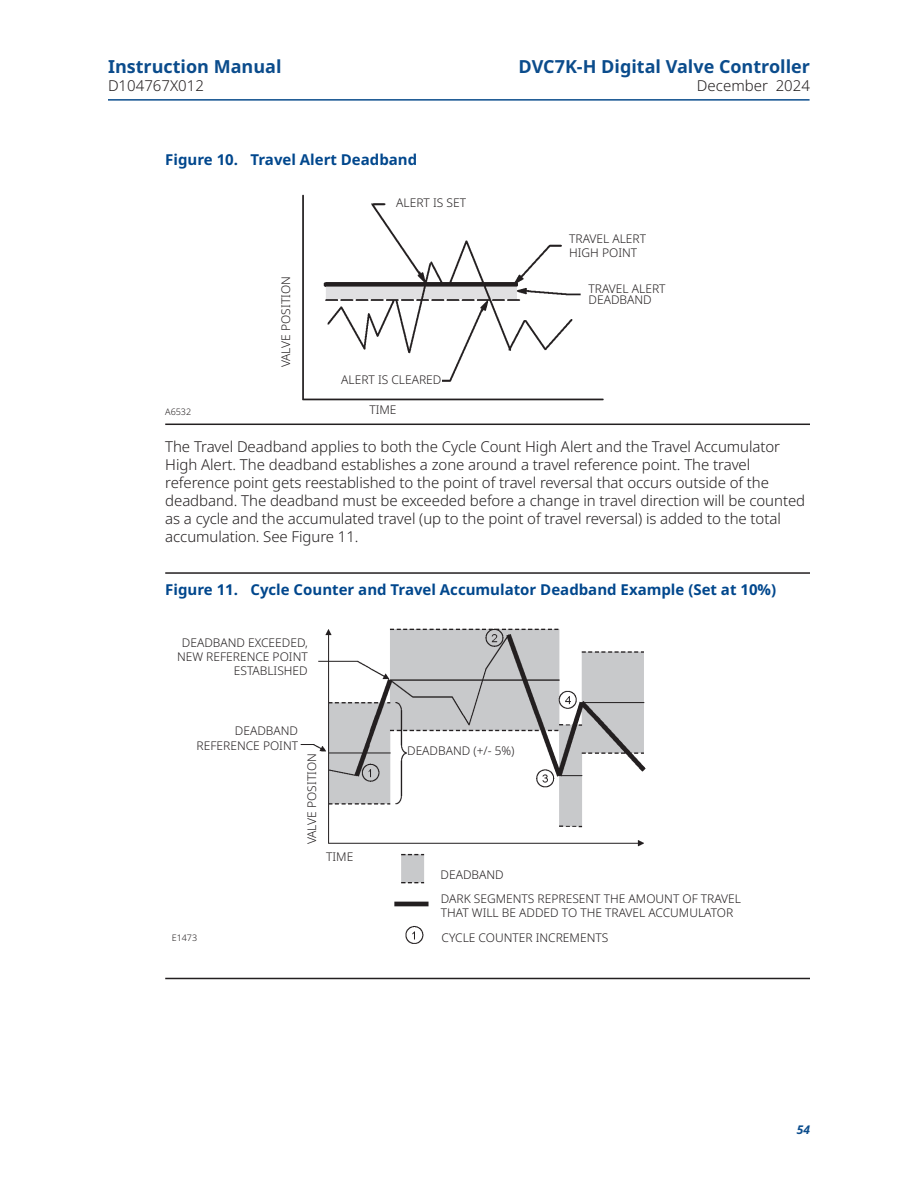
<style>
.page{position:relative;width:918px;height:1188px;background:#fff}
.page>*{position:absolute;margin:0;border:0;box-sizing:border-box;transform-origin:0 0}
.t1{font:700 18px "Noto Sans";color:#0b4c8c}
._01_Body_Text{font:300 15px/18px "Noto Sans";letter-spacing:-.005em;color:#231f20}
.t2{font:700 15px "Noto Sans";color:#01478d}
._03_Figure_call_outs_8pt{font:300 12px/14.4px "Noto Sans";color:#231f20}
.t3{font:italic 700 12px "Noto Sans";color:#0b4c8c}
.Art_Number{font:300 9px "Noto Sans";color:#231f20}
</style>
<div class="page">
<hr style="left:108px;top:99px;width:702px;height:2px;background:#0b4c8c">
<hr style="left:165px;top:424px;width:645px;height:1px;background:#231f20">
<hr style="left:165px;top:572px;width:645px;height:2px;background:#231f20">
<hr style="left:165px;top:978px;width:645px;height:1px;background:#231f20">
<img style="left:302px;top:194px;width:302px;height:207px">
<div style="left:396px;top:194px;width:70px;height:13px;background:#fff"></div>
<div style="left:569px;top:230px;width:84px;height:37px;background:#fff"></div>
<div style="left:589px;top:280px;width:84px;height:27px;background:#fff"></div>
<div style="left:341px;top:371px;width:100px;height:13px;background:#fff"></div>
<img style="left:300px;top:628px;width:346px;height:316px">
<div style="left:165px;top:634px;width:143px;height:46px;background:#fff"></div>
<div style="left:303px;top:753px;width:13px;height:91px;background:#fff"></div>
<div style="left:326px;top:848px;width:43px;height:18px;background:#fff"></div>
<div style="left:407px;top:742px;width:110px;height:19px;background:#fff"></div>
<div style="left:441px;top:866px;width:107px;height:19px;background:#fff"></div>
<div style="left:442px;top:930px;width:273px;height:19px;background:#fff"></div>
<div style="left:441px;top:890px;width:305px;height:32px;background:#fff"></div>
<p class="t1" style="left:108px;top:57px;width:175px">Instruction Manual</p>
<p class="_01_Body_Text" style="left:108px;top:77px;width:97px">D104767X012</p>
<p class="t2" style="left:165px;top:151px;width:254px">Figure 10. Travel Alert Deadband</p>
<p class="Art_Number" style="left:165px;top:407px;width:28px">A6532</p>
<p class="_03_Figure_call_outs_8pt" style="left:279px;top:367px;width:93px;rotate:-90deg">VALVE POSITION</p>
<p class="_03_Figure_call_outs_8pt" style="left:396px;top:196px;width:71px">ALERT IS SET</p>
<p class="_03_Figure_call_outs_8pt" style="left:341px;top:372px;width:102px">ALERT IS CLEARED</p>
<p class="_03_Figure_call_outs_8pt" style="left:369px;top:403px;width:29px">TIME</p>
<p class="t1" style="left:519px;top:57px;width:293px">DVC7K-H Digital Valve Controller</p>
<p class="_01_Body_Text" style="left:697px;top:77px;width:115px">December 2024</p>
<p class="_03_Figure_call_outs_8pt" style="left:569px;top:232px;width:78px">TRAVEL ALERT<br>HIGH POINT</p>
<p class="_03_Figure_call_outs_8pt" style="left:589px;top:281px;width:78px">TRAVEL ALERT</p>
<p class="_03_Figure_call_outs_8pt" style="left:589px;top:293px;width:65px">DEADBAND</p>
<p class="_01_Body_Text" style="left:165px;top:437px;width:642px">The Travel Deadband applies to both the Cycle Count High Alert and the Travel Accumulator High Alert. The deadband establishes a zone around a travel reference point. The travel reference point gets reestablished to the point of travel reversal that occurs outside of the deadband. The deadband must be exceeded before a change in travel direction will be counted as a cycle and the accumulated travel (up to the point of travel reversal) is added to the total accumulation. See Figure 11.</p>
<p class="t2" style="left:165px;top:581px;width:612px">Figure 11. Cycle Counter and Travel Accumulator Deadband Example (Set at 10%)</p>
<p class="_03_Figure_call_outs_8pt" style="left:177px;top:635px;width:132px;text-align:right">DEADBAND EXCEEDED,<br>NEW REFERENCE POINT<br>ESTABLISHED</p>
<p class="_03_Figure_call_outs_8pt" style="left:197px;top:724px;width:103px;text-align:right">DEADBAND<br>REFERENCE POINT</p>
<p class="_03_Figure_call_outs_8pt" style="left:305px;top:844px;width:93px;rotate:-90deg">VALVE POSITION</p>
<p class="_03_Figure_call_outs_8pt" style="left:326px;top:850px;width:29px">TIME</p>
<p class="Art_Number" style="left:172px;top:933px;width:27px">E1473</p>
<p class="_03_Figure_call_outs_8pt" style="left:407px;top:743px;width:109px">DEADBAND (+/- 5%)</p>
<p class="_03_Figure_call_outs_8pt" style="left:441px;top:867px;width:65px">DEADBAND</p>
<p class="_03_Figure_call_outs_8pt" style="left:441px;top:892px;width:302px">DARK SEGMENTS REPRESENT THE AMOUNT OF TRAVEL<br>THAT WILL BE ADDED TO THE TRAVEL ACCUMULATOR</p>
<p class="_03_Figure_call_outs_8pt" style="left:442px;top:931px;width:168px">CYCLE COUNTER INCREMENTS</p>
<p class="t3" style="left:797px;top:1121px;width:15px">54</p>
</div>
